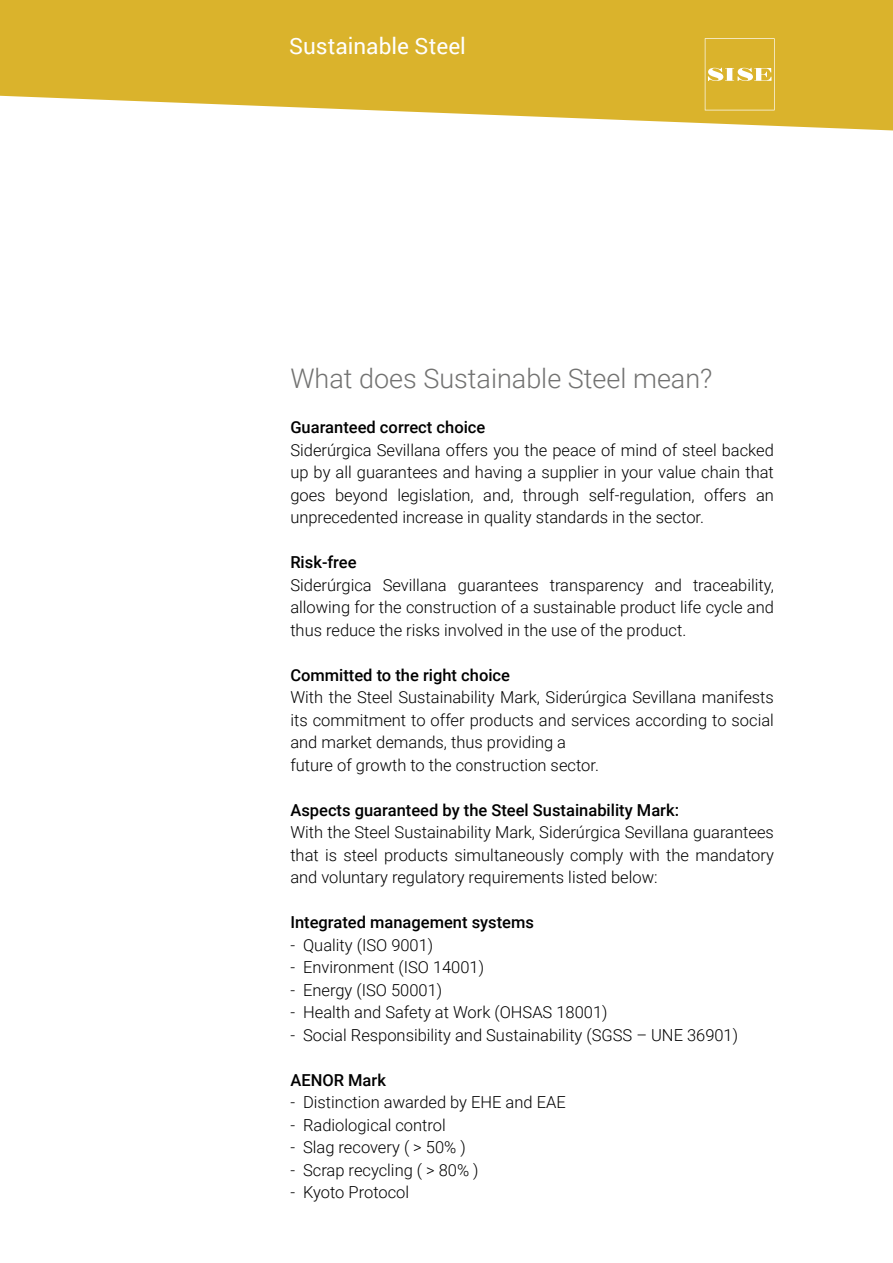
<style>
.page{position:relative;width:893px;height:1263px;background:#fff}
.page>*{position:absolute;margin:0;border:0;box-sizing:border-box;transform-origin:0 0}
.t1{font:300 27px "Roboto";color:#727271}
.t2{font:22.5px "Roboto";color:#fff}
.t3{font:300 16.5px/22.5px "Roboto";color:#000;text-align:justify}
.t4{font:500 16.5px "Roboto";color:#000}
</style>
<div class="page">
<svg style="left:0;top:0;width:893px;height:130px;background:#dfbd48"></svg>
<svg style="left:705px;top:38px;width:70px;height:72px;background:#debb43"></svg>
<h2 class="t2" style="left:289px;top:30px;width:178px">Sustainable Steel</h2>
<h1 class="t1" style="left:290px;top:360px;width:424px">What does Sustainable Steel mean?</h1>
<p class="t4" style="left:290px;top:416px;width:197px">Guaranteed correct choice</p>
<p class="t3" style="left:290px;top:438px;width:485px">Siderúrgica Sevillana offers you the peace of mind of steel backed up by all guarantees and having a supplier in your value chain that goes beyond legislation, and, through self-regulation, offers an unprecedented increase in quality standards in the sector.</p>
<p class="t4" style="left:290px;top:551px;width:68px">Risk-free</p>
<p class="t3" style="left:290px;top:573px;width:485px">Siderúrgica Sevillana guarantees transparency and traceability, allowing for the construction of a sustainable product life cycle and thus reduce the risks involved in the use of the product.</p>
<p class="t4" style="left:290px;top:663px;width:221px">Committed to the right choice</p>
<p class="t3" style="left:290px;top:685px;width:485px;text-align:left">With the Steel Sustainability Mark, Siderúrgica Sevillana manifests its commitment to offer products and services according to social and market demands, thus providing a<br>future of growth to the construction sector.</p>
<p class="t4" style="left:290px;top:798px;width:390px">Aspects guaranteed by the Steel Sustainability Mark:</p>
<p class="t3" style="left:290px;top:820px;width:485px">With the Steel Sustainability Mark, Siderúrgica Sevillana guarantees that is steel products simultaneously comply with the mandatory and voluntary regulatory requirements listed below:</p>
<p class="t4" style="left:290px;top:911px;width:245px">Integrated management systems</p>
<p class="t3" style="left:290px;top:933px;width:144px">- Quality (ISO 9001)</p>
<p class="t3" style="left:290px;top:955px;width:195px">- Environment (ISO 14001)</p>
<p class="t3" style="left:290px;top:978px;width:153px">- Energy (ISO 50001)</p>
<p class="t3" style="left:290px;top:1000px;width:319px">- Health and Safety at Work (OHSAS 18001)</p>
<p class="t3" style="left:290px;top:1023px;width:449px">- Social Responsibility and Sustainability (SGSS – UNE 36901)</p>
<p class="t4" style="left:290px;top:1068px;width:97px">AENOR Mark</p>
<p class="t3" style="left:290px;top:1090px;width:277px">- Distinction awarded by EHE and EAE</p>
<p class="t3" style="left:290px;top:1113px;width:157px">- Radiological control</p>
<p class="t3" style="left:290px;top:1135px;width:177px">- Slag recovery ( &gt; 50% )</p>
<p class="t3" style="left:290px;top:1158px;width:190px">- Scrap recycling ( &gt; 80% )</p>
<p class="t3" style="left:290px;top:1180px;width:120px">- Kyoto Protocol</p>
</div>
